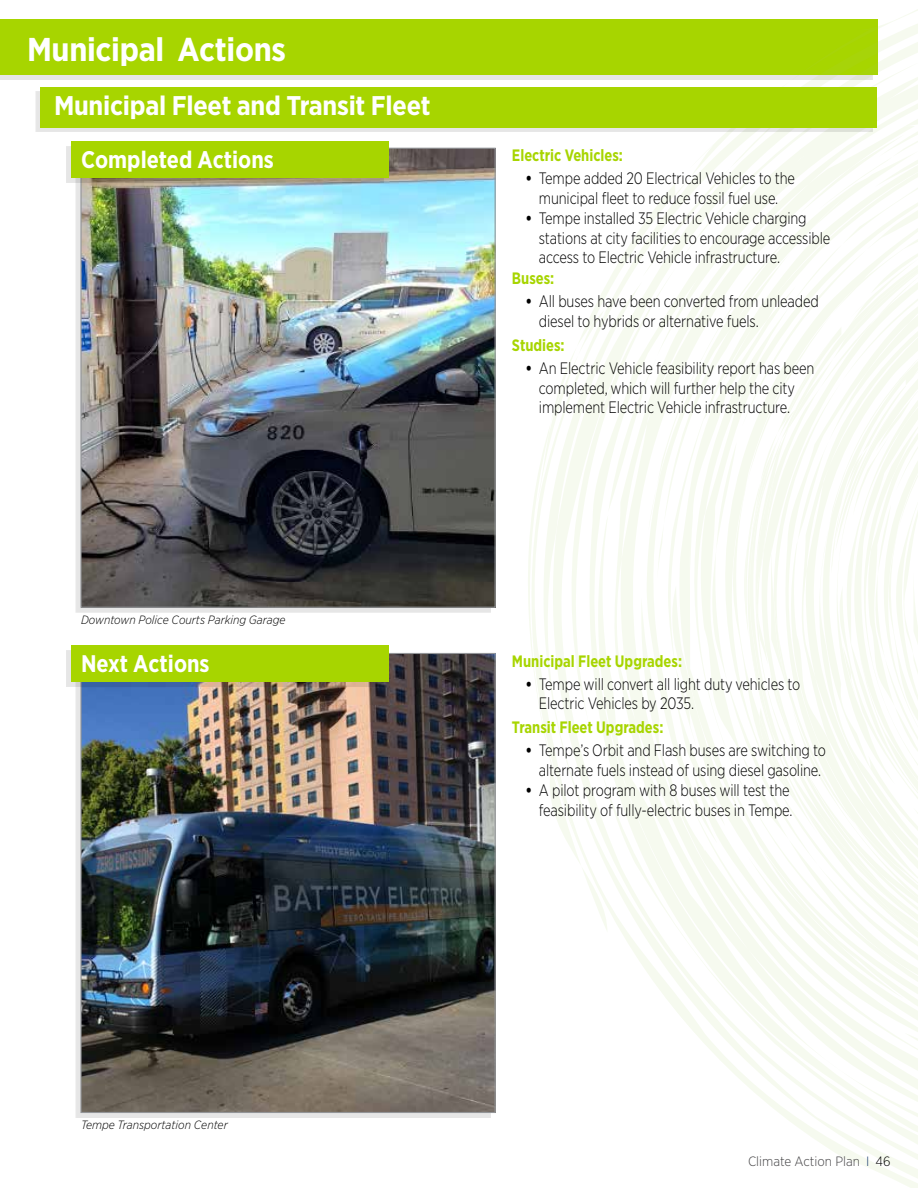
<style>
.page{position:relative;width:918px;height:1188px;background:#fff}
.page>*{position:absolute;margin:0;border:0;box-sizing:border-box;transform-origin:0 0}
.t1{font:700 33px "Gotham Narrow";letter-spacing:-.01em;color:#fff}
.t2{font:700 27px "Gotham Narrow";letter-spacing:-.01em;color:#fff}
.t3{font:700 24px "Gotham Narrow";color:#fff;scale:.95 1}
.t4{font:300 16.5px/19.8px "Gotham Narrow";letter-spacing:-.01em;color:#000;scale:.9 1}
.t5{font:700 16.5px "Gotham Narrow";color:#a7d500;scale:.9 1}
.t6{font:300 13.5px "Gotham Narrow";color:#414042}
.t7{font:italic 300 12px "Gotham Narrow";color:#000}
.s1{font-weight:700}
.s2{color:#1b3e6f}
.s3{color:#000}
</style>
<div class="page">
<div style="left:0;top:24px;width:873px;height:56px;background:#e6e6e6"></div>
<div style="left:0;top:19px;width:878px;height:56px;background:#a7d500"></div>
<svg style="left:840px;top:1155px;width:78px;height:33px"></svg>
<svg style="left:528px;top:9px;width:390px;height:1146px"></svg>
<img style="left:82px;top:655px;width:412px;height:456px">
<img style="left:82px;top:150px;width:412px;height:456px">
<div style="left:66px;top:146px;width:318px;height:37px;background:#000;opacity:.1"></div>
<div style="left:71px;top:141px;width:317px;height:37px;background:#a7d500"></div>
<div style="left:66px;top:650px;width:318px;height:37px;background:#000;opacity:.1"></div>
<div style="left:71px;top:646px;width:317px;height:36px;background:#a7d500"></div>
<div style="left:36px;top:91px;width:837px;height:41px;background:#000;opacity:.1"></div>
<div style="left:40px;top:87px;width:838px;height:41px;background:#a7d500"></div>
<h1 class="t1" style="left:27px;top:28px;width:260px">Municipal Actions</h1>
<h2 class="t2" style="left:54px;top:89px;width:378px">Municipal Fleet and Transit Fleet</h2>
<h3 class="t3" style="left:81px;top:144px;width:205px">Completed Actions</h3>
<p class="t7" style="left:81px;top:613px;width:206px">Downtown Police Courts Parking Garage</p>
<h3 class="t3" style="left:81px;top:648px;width:137px">Next Actions</h3>
<p class="t5" style="left:512px;top:145px;width:125px">Electric Vehicles:</p>
<p class="t4" style="left:525px;top:168px;width:301px;text-align:center"><span class="s1">•</span> Tempe added 20 Electrical Vehicles to the municipal fleet to reduce fossil fuel use.</p>
<p class="t4" style="left:539px;top:208px;width:325px;text-indent:-13px"><span class="s1">•</span> Tempe installed 35 Electric Vehicle charging stations at city facilities to encourage accessible access to Electric Vehicle infrastructure.</p>
<p class="t5" style="left:512px;top:268px;width:49px">Buses:</p>
<p class="t4" style="left:539px;top:291px;width:312px;text-indent:-13px"><span class="s1">•</span> All buses have been converted from unleaded diesel to hybrids or alternative fuels.</p>
<p class="t5" style="left:512px;top:335px;width:60px">Studies:</p>
<p class="t4" style="left:539px;top:358px;width:308px;text-indent:-13px"><span class="s1">•</span> An Electric Vehicle feasibility report has been completed, which will further help the city implement Electric Vehicle infrastructure.</p>
<p class="t5" style="left:512px;top:650px;width:191px">Municipal Fleet Upgrades:</p>
<p class="t4" style="left:539px;top:673px;width:292px;text-indent:-13px"><span class="s1">•</span> Tempe will convert all light duty vehicles to<br>Electric Vehicles by 2035.</p>
<p class="t5" style="left:512px;top:717px;width:170px">Transit Fleet Upgrades:</p>
<p class="t4" style="left:525px;top:740px;width:335px;text-align:center"><span class="s1">•</span> Tempe’s Orbit and Flash buses are switching to alternate fuels instead of using diesel gasoline.</p>
<p class="t4" style="left:525px;top:780px;width:298px;text-align:right"><span class="s1">•</span> A pilot program with 8 buses will test the feasibility of fully-electric buses in Tempe.</p>
<p class="t7" style="left:81px;top:1118px;width:148px">Tempe Transportation Center</p>
<p class="t6" style="left:748px;top:1153px;width:144px">Climate Action Plan <span class="s2">I</span> <span class="s3">46</span></p>
</div>
